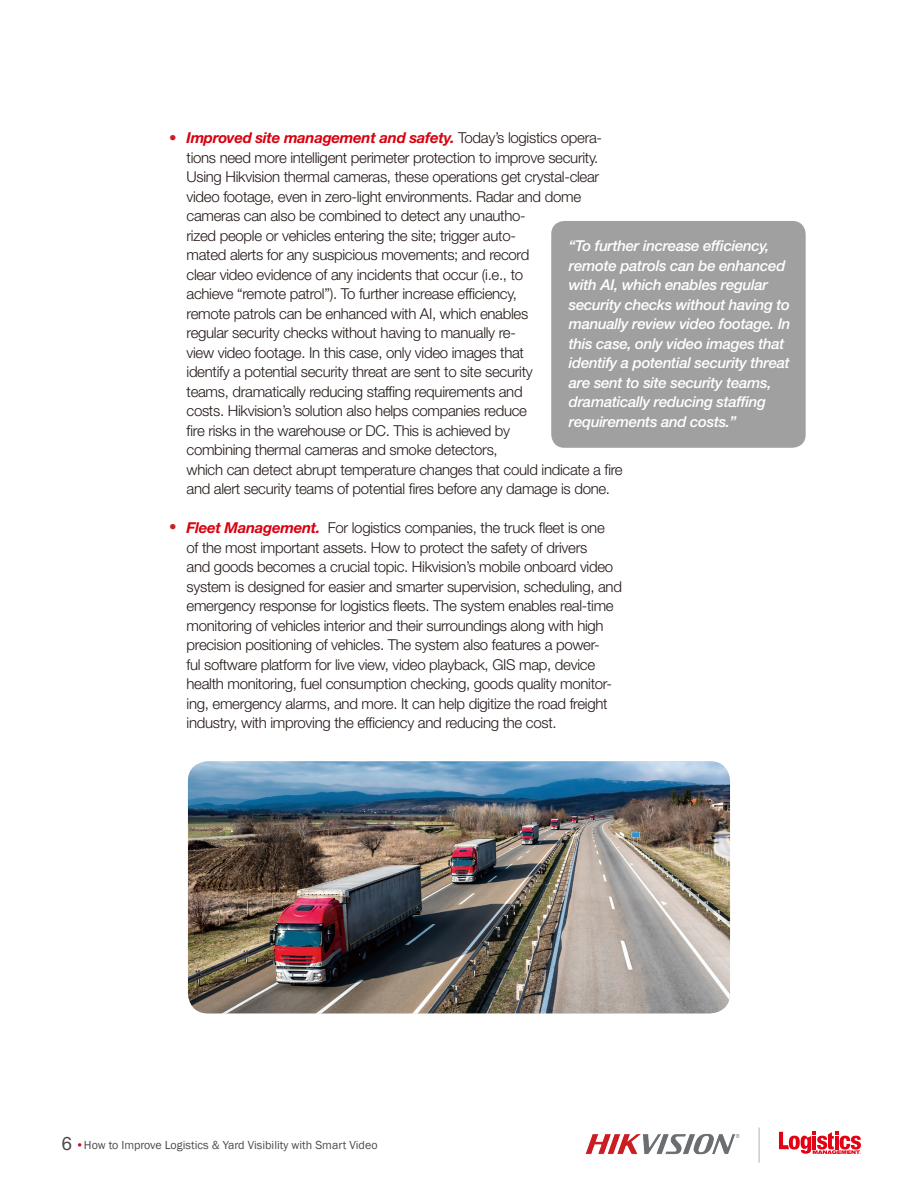
<style>
.page{position:relative;width:918px;height:1188px;background:#fff}
.page>*{position:absolute;margin:0;border:0;box-sizing:border-box;transform-origin:0 0}
.t1{font:300 15px/19.5px "Helvetica Neue LT Std";letter-spacing:-.02em;color:#231916}
.t2{font:italic 500 15px/19.5px "Helvetica Neue LT Std";letter-spacing:-.02em;color:#fff}
.t3{font:300 15px "Helvetica Neue LT Std";color:#cb1e23}
.t4{font:12px "Franklin Gothic";color:#4d4a4a}
.t5{font:1.8px "Helvetica";color:#e60013}
.s1{font-weight:700;font-style:italic;color:#d80010}
.s2{font-family:"Helvetica Now Text";font-size:18px}
.s3{color:#d80010}
</style>
<div class="page">
<svg style="left:779px;top:1131px;width:82px;height:23px"></svg>
<img style="left:585px;top:1134px;width:155px;height:21px">
<hr style="left:758px;top:1128px;width:2px;height:35px;background:#c9cacb">
<img style="left:188px;top:761px;width:542px;height:252px">
<div style="left:551px;top:221px;width:255px;height:227px;background:#a0a0a1;border-radius:13px"></div>
<p class="t3" style="left:169px;top:129px;width:9px">•</p>
<p class="t3" style="left:169px;top:518px;width:9px">•</p>
<p class="t1" style="left:187px;top:128px;width:438px"><span class="s1">Improved site management and safety.</span> Today’s logistics opera&shy;tions need more intelligent perimeter protection to improve security.<br>Using Hikvision thermal cameras, these operations get crystal-clear video footage, even in zero-light environments. Radar and dome cameras can also be combined to detect any unautho-<br>rized people or vehicles entering the site; trigger auto-<br>mated alerts for any suspicious movements; and record<br>clear video evidence of any incidents that occur (i.e., to<br>achieve “remote patrol”). To further increase efficiency,<br>remote patrols can be enhanced with AI, which enables<br>regular security checks without having to manually re-<br>view video footage. In this case, only video images that<br>identify a potential security threat are sent to site security<br>teams, dramatically reducing staffing requirements and<br>costs. Hikvision’s solution also helps companies reduce<br>fire risks in the warehouse or DC. This is achieved by<br>combining thermal cameras and smoke detectors,<br>which can detect abrupt temperature changes that could indicate a fire and alert security teams of potential fires before any damage is done.</p>
<p class="t1" style="left:187px;top:518px;width:437px"><span class="s1">Fleet Management.</span> For logistics companies, the truck fleet is one<br>of the most important assets. How to protect the safety of drivers<br>and goods becomes a crucial topic. Hikvision’s mobile onboard video system is designed for easier and smarter supervision, scheduling, and emergency response for logistics fleets. The system enables real-time monitoring of vehicles interior and their surroundings along with high precision positioning of vehicles. The system also features a power-<br>ful software platform for live view, video playback, GIS map, device health monitoring, fuel consumption checking, goods quality monitor&shy;ing, emergency alarms, and more. It can help digitize the road freight industry, with improving the efficiency and reducing the cost.</p>
<p class="t2" style="left:569px;top:236px;width:223px">“To further increase efficiency, remote patrols can be enhanced with AI, which enables regular security checks without having to manually review video footage. In this case, only video images that identify a potential security threat are sent to site security teams, dramatically reducing staffing requirements and costs.”</p>
<p class="t4" style="left:61px;top:1137px;width:318px"><span class="s2">6</span> <span class="s3">•</span>How to Improve Logistics &amp; Yard Visibility with Smart Video</p>
<p class="t5" style="left:860px;top:1152px;width:3px">®</p>
</div>
